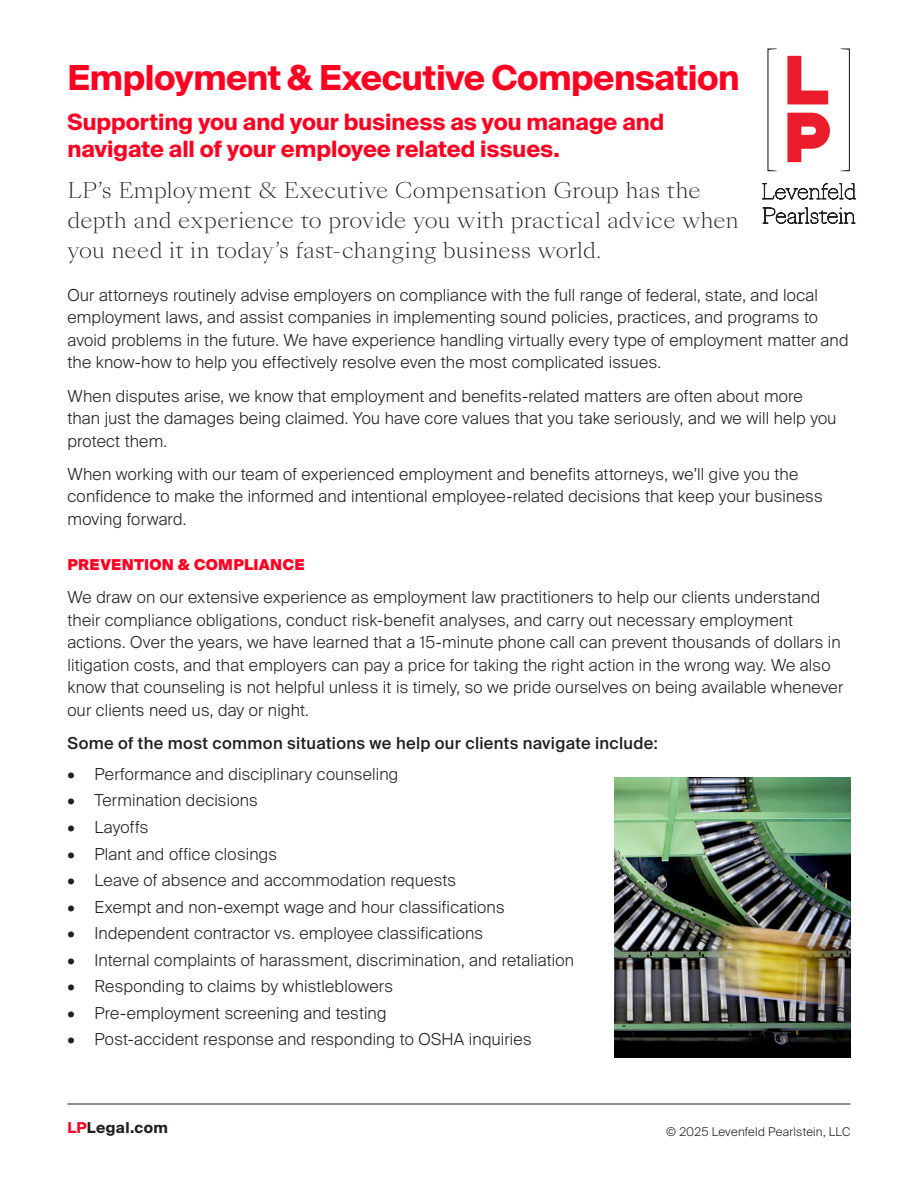
<style>
.page{position:relative;width:918px;height:1188px;background:#fff}
.page>*{position:absolute;margin:0;border:0;box-sizing:border-box;transform-origin:0 0}
.Practice_Group{font:700 34.5px "Suisse Intl";letter-spacing:-.015em;color:#f02}
.Tagline{font:700 22.5px/27px "Suisse Intl";color:#f02}
.Intro_Text{font:300 21px/30px "Sang Bleu Kingdom";letter-spacing:.005em;color:#231f20}
.Body_Overview{font:300 16.5px/22.5px "Suisse Intl";letter-spacing:.015em;color:#231f20}
.Body_Overview-2{font:500 16.5px "Suisse Intl";letter-spacing:.02em;color:#231f20}
.Subhead_2_Overview{font:900 15px "Suisse Intl";letter-spacing:.02em;color:#f02}
.Subhead_2_Overview-2{font:700 15px "Suisse Intl";letter-spacing:.025em;color:#231f20}
.Subhead_2_Overview-3{font:300 12px "Suisse Intl";letter-spacing:.02em;color:#231f20}
.s1{color:#f02}
</style>
<div class="page">
<hr style="left:68px;top:1104px;width:782px;height:1px;background:#231f20">
<svg style="left:787px;top:56px;width:41px;height:48px"></svg>
<svg style="left:787px;top:113px;width:43px;height:49px"></svg>
<svg style="left:767px;top:48px;width:10px;height:123px"></svg>
<svg style="left:841px;top:48px;width:9px;height:123px"></svg>
<svg style="left:762px;top:183px;width:94px;height:17px"></svg>
<svg style="left:762px;top:207px;width:94px;height:17px"></svg>
<img style="left:614px;top:778px;width:236px;height:279px">
<p class="Practice_Group" style="left:68px;top:58px;width:674px">Employment &amp; Executive Compensation</p>
<p class="Tagline" style="left:68px;top:109px;width:599px">Supporting you and your business as you manage and navigate all of your employee related issues.</p>
<p class="Intro_Text" style="left:68px;top:176px;width:673px">LP’s Employment &amp; Executive Compensation Group has the depth and experience to provide you with practical advice when you need it in today’s fast-changing business world.</p>
<p class="Body_Overview" style="left:68px;top:284px;width:783px">Our attorneys routinely advise employers on compliance with the full range of federal, state, and local employment laws, and assist companies in implementing sound policies, practices, and programs to avoid problems in the future. We have experience handling virtually every type of employment matter and the know-how to help you effectively resolve even the most complicated issues.</p>
<p class="Body_Overview" style="left:68px;top:385px;width:771px">When disputes arise, we know that employment and benefits-related matters are often about more than just the damages being claimed. You have core values that you take seriously, and we will help you protect them.</p>
<p class="Body_Overview" style="left:68px;top:463px;width:757px">When working with our team of experienced employment and benefits attorneys, we’ll give you the confidence to make the informed and intentional employee-related decisions that keep your business moving forward.</p>
<p class="Subhead_2_Overview" style="left:68px;top:556px;width:239px">PREVENTION &amp; COMPLIANCE</p>
<p class="Body_Overview" style="left:68px;top:587px;width:777px">We draw on our extensive experience as employment law practitioners to help our clients understand their compliance obligations, conduct risk-benefit analyses, and carry out necessary employment actions. Over the years, we have learned that a 15-minute phone call can prevent thousands of dollars in litigation costs, and that employers can pay a price for taking the right action in the wrong way. We also know that counseling is not helpful unless it is timely, so we pride ourselves on being available whenever our clients need us, day or night.</p>
<p class="Body_Overview-2" style="left:68px;top:734px;width:592px">Some of the most common situations we help our clients navigate include:</p>
<p class="Body_Overview" style="left:68px;top:763px;width:332px">• Performance and disciplinary counseling</p>
<p class="Body_Overview" style="left:68px;top:789px;width:192px">• Termination decisions</p>
<p class="Body_Overview" style="left:68px;top:816px;width:82px">• Layoffs</p>
<p class="Body_Overview" style="left:68px;top:843px;width:211px">• Plant and office closings</p>
<p class="Body_Overview" style="left:68px;top:869px;width:390px">• Leave of absence and accommodation requests</p>
<p class="Body_Overview" style="left:68px;top:896px;width:439px">• Exempt and non-exempt wage and hour classifications</p>
<p class="Body_Overview" style="left:68px;top:922px;width:417px">• Independent contractor vs. employee classifications</p>
<p class="Body_Overview" style="left:68px;top:949px;width:508px">• Internal complaints of harassment, discrimination, and retaliation</p>
<p class="Body_Overview" style="left:68px;top:975px;width:327px">• Responding to claims by whistleblowers</p>
<p class="Body_Overview" style="left:68px;top:1002px;width:321px">• Pre-employment screening and testing</p>
<p class="Body_Overview" style="left:68px;top:1028px;width:466px">• Post-accident response and responding to OSHA inquiries</p>
<p class="Subhead_2_Overview-2" style="left:68px;top:1119px;width:102px"><span class="s1">LP</span>Legal.com</p>
<p class="Subhead_2_Overview-3" style="left:666px;top:1125px;width:186px">© 2025 Levenfeld Pearlstein, LLC</p>
</div>
